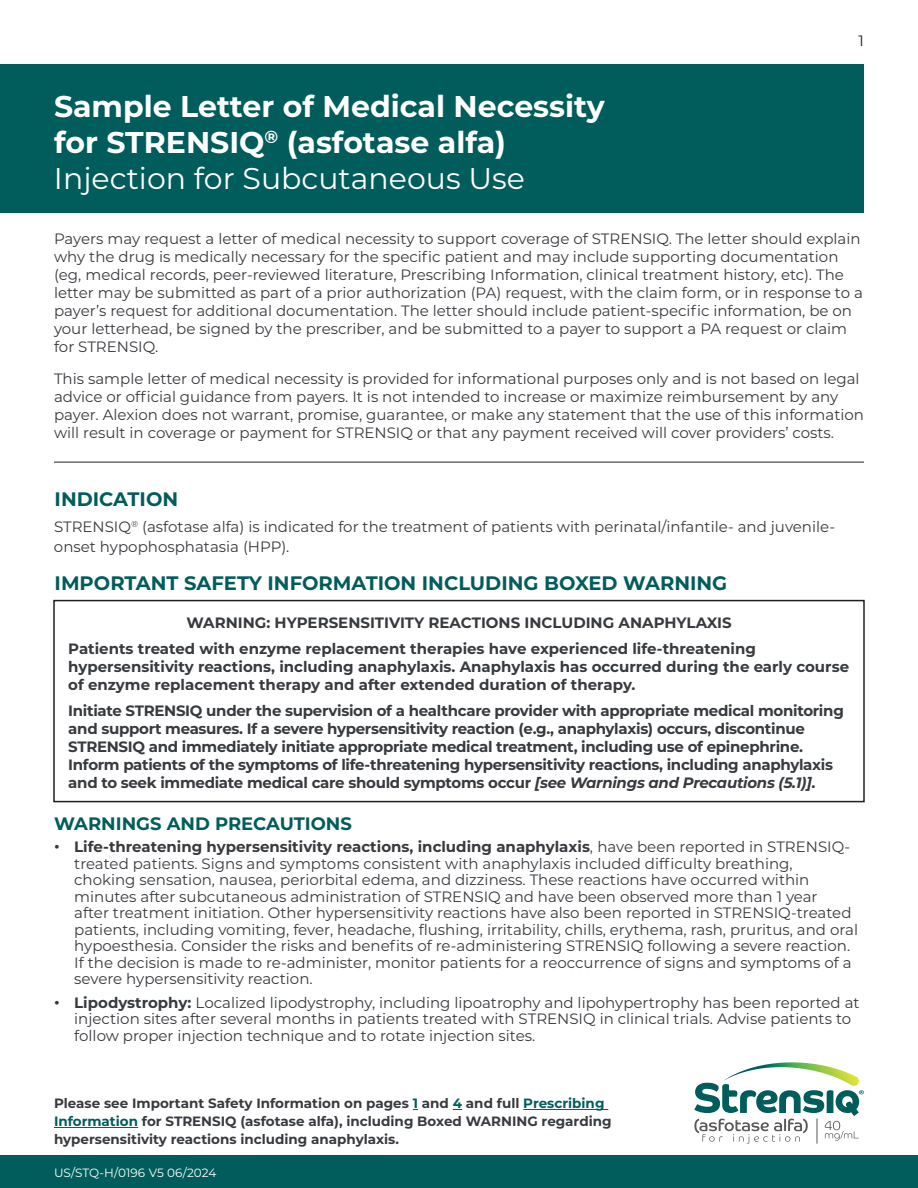
<style>
.page{position:relative;width:918px;height:1188px;background:#fff}
.page>*{position:absolute;margin:0;border:0;box-sizing:border-box;transform-origin:0 0}
.t1{font:700 30px/36px "Montserrat";color:#fff}
.t2{font:700 19.5px "Montserrat";color:#005d5b}
.t3{font:700 18px "Montserrat";color:#005d5b}
.t4{font:15px/16.5px "Montserrat";color:#373a3e}
.t5{font:700 15px/18px "Montserrat";letter-spacing:-.02em;color:#373a3e}
.t6{font:700 15px/26.1px "Montserrat";color:#373a3e}
.t7{font:15px "Montserrat";color:#231f20}
.t8{font:700 13.5px/18px "Montserrat";color:#373a3e}
.t9{font:12px "Montserrat";letter-spacing:.01em;color:#fff}
.s1{font-weight:400}
.s2{font-style:italic}
.s3{font-weight:700}
.s4{color:#005d5b}
</style>
<div class="page">
<div style="left:0;top:1155px;width:918px;height:33px;background:#005d5b"></div>
<div style="left:0;top:64px;width:864px;height:149px;background:#005d5b"></div>
<svg style="left:694px;top:1062px;width:170px;height:82px"></svg>
<hr style="left:54px;top:462px;width:810px;height:1px;background:#231f20">
<hr style="left:523px;top:1109px;width:85px;height:1px;background:#005d5b">
<hr style="left:54px;top:1127px;width:84px;height:1px;background:#005d5b">
<div style="left:53px;top:600px;width:812px;height:202px;border:2px solid #231f20"></div>
<h1 class="t1" style="left:54px;top:87px;width:552px">Sample Letter of Medical Necessity for STRENSIQ<sup>®</sup> (asfotase alfa)<br><span class="s1">Injection for Subcutaneous Use</span></h1>
<p class="t7" style="left:859px;top:30px;width:7px">1</p>
<p class="t4" style="left:54px;top:229px;width:810px;line-height:18px">Payers may request a letter of medical necessity to support coverage of STRENSIQ. The letter should explain why the drug is medically necessary for the specific patient and may include supporting documentation (eg, medical records, peer-reviewed literature, Prescribing Information, clinical treatment history, etc). The letter may be submitted as part of a prior authorization (PA) request, with the claim form, or in response to a payer’s request for additional documentation. The letter should include patient-specific information, be on your letterhead, be signed by the prescriber, and be submitted to a payer to support a PA request or claim for STRENSIQ.</p>
<p class="t4" style="left:54px;top:369px;width:812px;line-height:18px">This sample letter of medical necessity is provided for informational purposes only and is not based on legal advice or official guidance from payers. It is not intended to increase or maximize reimbursement by any payer. Alexion does not warrant, promise, guarantee, or make any statement that the use of this information will result in coverage or payment for STRENSIQ or that any payment received will cover providers’ costs.</p>
<h2 class="t2" style="left:55px;top:485px;width:125px">INDICATION</h2>
<p class="t4" style="left:54px;top:517px;width:783px;line-height:19.5px">STRENSIQ<sup>®</sup> (asfotase alfa) is indicated for the treatment of patients with perinatal/infantile- and juvenile&shy;onset hypophosphatasia (HPP).</p>
<h2 class="t2" style="left:55px;top:569px;width:674px">IMPORTANT SAFETY INFORMATION INCLUDING BOXED WARNING</h2>
<p class="t6" style="left:68px;top:609px;width:689px;text-indent:118px">WARNING: HYPERSENSITIVITY REACTIONS INCLUDING ANAPHYLAXIS<br>Patients treated with enzyme replacement therapies have experienced life-threatening</p>
<p class="t6" style="left:68px;top:657px;width:782px;line-height:18px">hypersensitivity reactions, including anaphylaxis. Anaphylaxis has occurred during the early course of enzyme replacement therapy and after extended duration of therapy.</p>
<p class="t5" style="left:68px;top:701px;width:777px">Initiate STRENSIQ under the supervision of a healthcare provider with appropriate medical monitoring and support measures. If a severe hypersensitivity reaction (e.g., anaphylaxis) occurs, discontinue STRENSIQ and immediately initiate appropriate medical treatment, including use of epinephrine.<br>Inform patients of the symptoms of life-threatening hypersensitivity reactions, including anaphylaxis and to seek immediate medical care should symptoms occur <span class="s2">[see Warnings and Precautions (5.1)]</span>.</p>
<p class="t3" style="left:54px;top:811px;width:299px">WARNINGS AND PRECAUTIONS</p>
<p class="t4" style="left:74px;top:838px;width:785px;text-indent:-20px"><span class="s3">• Life-threatening hypersensitivity reactions, including anaphylaxis</span>, have been reported in STRENSIQ&shy;treated patients. Signs and symptoms consistent with anaphylaxis included difficulty breathing,<br>choking sensation, nausea, periorbital edema, and dizziness. These reactions have occurred within minutes after subcutaneous administration of STRENSIQ and have been observed more than 1 year<br>after treatment initiation. Other hypersensitivity reactions have also been reported in STRENSIQ-treated patients, including vomiting, fever, headache, flushing, irritability, chills, erythema, rash, pruritus, and oral hypoesthesia. Consider the risks and benefits of re-administering STRENSIQ following a severe reaction.<br>If the decision is made to re-administer, monitor patients for a reoccurrence of signs and symptoms of a severe hypersensitivity reaction.</p>
<p class="t4" style="left:74px;top:993px;width:787px;text-indent:-20px"><span class="s3">• Lipodystrophy:</span> Localized lipodystrophy, including lipoatrophy and lipohypertrophy has been reported at injection sites after several months in patients treated with STRENSIQ in clinical trials. Advise patients to follow proper injection technique and to rotate injection sites.</p>
<p class="t8" style="left:54px;top:1094px;width:559px">Please see Important Safety Information on pages <span class="s4">1</span> and <span class="s4">4</span> and full <span class="s4">Prescribing<br>Information</span> for STRENSIQ (asfotase alfa), including Boxed WARNING regarding hypersensitivity reactions including anaphylaxis.</p>
<p class="t9" style="left:54px;top:1164px;width:164px">US/STQ-H/0196 V5 06/2024</p>
</div>
